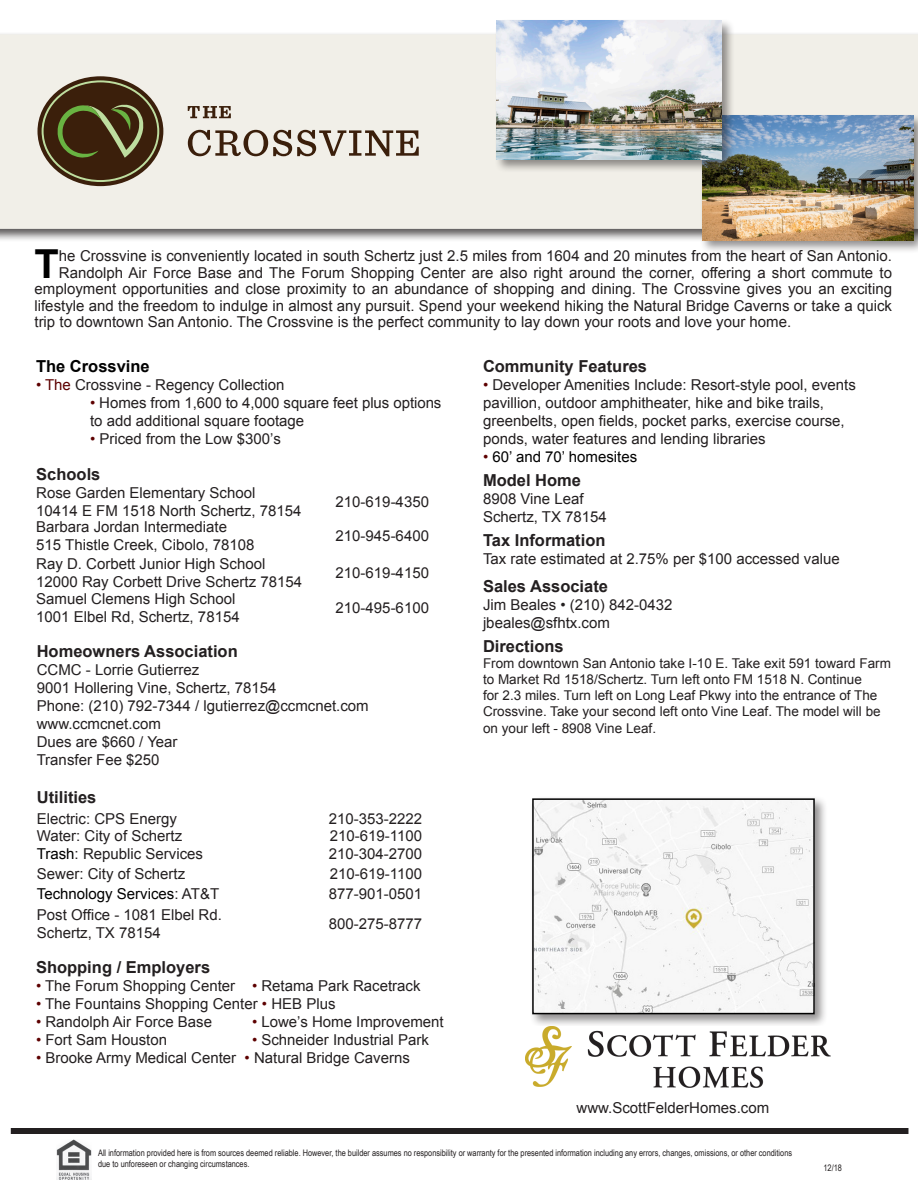
<style>
.page{position:relative;width:918px;height:1188px;background:#fff}
.page>*{position:absolute;margin:0;border:0;box-sizing:border-box;transform-origin:0 0}
.t1{font:700 39.9px "Arial";color:#000}
.t2{font:700 16.5px "Arial";color:#231f20}
.t3{font:700 16.5px "Arial";color:#000}
.t4{font:15px/18px "Arial";color:#231f20}
.t5{font:15px "Arial";color:#000}
.t6{font:13.5px/16.2px "Arial";color:#231f20}
.t7{font:9px "Arial Narrow";color:#231f20}
.s1{color:#5d0000}
.s2{color:#000}
.s3{color:#231f20}
</style>
<div class="page">
<div style="left:0;top:32px;width:918px;height:210px;background:#231f20;opacity:.75"></div>
<div style="left:0;top:34px;width:918px;height:195px;background:#f1efe8"></div>
<div style="left:699px;top:113px;width:219px;height:140px;background:#231f20;opacity:.5"></div>
<img style="left:702px;top:116px;width:211px;height:124px">
<div style="left:494px;top:18px;width:241px;height:155px;background:#231f20;opacity:.5"></div>
<img style="left:497px;top:21px;width:225px;height:138px">
<div style="left:529px;top:795px;width:299px;height:233px;background:#231f20;opacity:.5"></div>
<img style="left:535px;top:801px;width:277px;height:210px">
<div style="left:532px;top:798px;width:283px;height:216px;border:2px solid #000"></div>
<svg style="left:188px;top:130px;width:231px;height:26px;background:#b0a599"></svg>
<svg style="left:188px;top:106px;width:43px;height:12px"></svg>
<div style="left:38px;top:76px;width:125px;height:110px;background:#3b1f0b;border-radius:50%"></div>
<svg style="left:42px;top:80px;width:117px;height:102px"></svg>
<div style="left:11px;top:1128px;width:897px;height:6px;border:2px solid #231f20"></div>
<img style="left:526px;top:1027px;width:304px;height:60px">
<img style="left:56px;top:1139px;width:36px;height:41px">
<p class="t1" style="left:34px;top:237px;width:26px">T</p>
<p class="t4" style="left:59px;top:247px;width:835px">he Crossvine is conveniently located in south Schertz just 2.5 miles from 1604 and 20 minutes from the heart of San Antonio.</p>
<p class="t4" style="left:59px;top:264px;width:835px">Randolph Air Force Base and The Forum Shopping Center are also right around the corner, offering a short commute to</p>
<p class="t4" style="left:34px;top:280px;width:859px">employment opportunities and close proximity to an abundance of shopping and dining. The Crossvine gives you an exciting</p>
<p class="t4" style="left:34px;top:297px;width:859px">lifestyle and the freedom to indulge in almost any pursuit. Spend your weekend hiking the Natural Bridge Caverns or take a quick</p>
<p class="t4" style="left:34px;top:313px;width:758px">trip to downtown San Antonio. The Crossvine is the perfect community to lay down your roots and love your home.</p>
<p class="t3" style="left:36px;top:355px;width:115px">The Crossvine</p>
<p class="t4" style="left:36px;top:376px;width:250px"><span class="s1">• The</span> Crossvine - Regency Collection</p>
<p class="t4" style="left:90px;top:394px;width:353px"><span class="s1">•</span> Homes from 1,600 to 4,000 square feet plus options to add additional square footage</p>
<p class="t4" style="left:90px;top:430px;width:192px"><span class="s1">•</span> Priced from the Low $300’s</p>
<p class="t2" style="left:36px;top:463px;width:66px">Schools</p>
<p class="t4" style="left:36px;top:484px;width:221px">Rose Garden Elementary School</p>
<p class="t4" style="left:36px;top:502px;width:267px">10414 E FM 1518 North Schertz, 78154</p>
<p class="t4" style="left:36px;top:518px;width:192px">Barbara Jordan Intermediate</p>
<p class="t4" style="left:36px;top:536px;width:220px">515 Thistle Creek, Cibolo, 78108</p>
<p class="t4" style="left:36px;top:555px;width:231px">Ray D. Corbett Junior High School</p>
<p class="t4" style="left:36px;top:573px;width:267px">12000 Ray Corbett Drive Schertz 78154</p>
<p class="t4" style="left:36px;top:590px;width:201px">Samuel Clemens High School</p>
<p class="t4" style="left:36px;top:608px;width:205px">1001 Elbel Rd, Schertz, 78154</p>
<p class="t4" style="left:336px;top:493px;width:95px">210-619-4350</p>
<p class="t4" style="left:336px;top:527px;width:95px">210-945-6400</p>
<p class="t4" style="left:336px;top:564px;width:95px">210-619-4150</p>
<p class="t4" style="left:336px;top:599px;width:95px">210-495-6100</p>
<p class="t2" style="left:37px;top:640px;width:203px">Homeowners Association</p>
<p class="t4" style="left:37px;top:661px;width:164px">CCMC - Lorrie Gutierrez</p>
<p class="t4" style="left:37px;top:679px;width:241px">9001 Hollering Vine, Schertz, 78154</p>
<p class="t4" style="left:37px;top:697px;width:334px">Phone: (210) 792-7344 / lgutierrez@ccmcnet.com</p>
<p class="t4" style="left:37px;top:715px;width:126px">www.ccmcnet.com</p>
<p class="t4" style="left:37px;top:733px;width:142px">Dues are $660 / Year</p>
<p class="t4" style="left:37px;top:751px;width:124px">Transfer Fee $250</p>
<p class="t2" style="left:37px;top:786px;width:61px">Utilities</p>
<p class="t4" style="left:37px;top:810px;width:142px">Electric: CPS Energy</p>
<p class="t4" style="left:329px;top:810px;width:95px">210-353-2222</p>
<p class="t4" style="left:37px;top:827px;width:147px">Water: City of Schertz</p>
<p class="t4" style="left:330px;top:827px;width:94px">210-619-1100</p>
<p class="t4" style="left:37px;top:845px;width:168px"><span class="s2">Trash</span>: Republic Services</p>
<p class="t4" style="left:329px;top:845px;width:95px">210-304-2700</p>
<p class="t4" style="left:37px;top:865px;width:150px">Sewer: City of Schertz</p>
<p class="t4" style="left:330px;top:865px;width:94px">210-619-1100</p>
<p class="t5" style="left:37px;top:884px;width:184px">Technology Services<span class="s3">: AT&amp;T</span></p>
<p class="t4" style="left:329px;top:885px;width:95px">877-901-0501</p>
<p class="t4" style="left:37px;top:906px;width:187px">Post Office - 1081 Elbel Rd.</p>
<p class="t4" style="left:37px;top:924px;width:125px">Schertz, TX 78154</p>
<p class="t4" style="left:329px;top:915px;width:95px">800-275-8777</p>
<p class="t2" style="left:36px;top:957px;width:176px">Shopping / Employers</p>
<p class="t4" style="left:36px;top:977px;width:386px"><span class="s1">•</span> The Forum Shopping Center <span class="s1">•</span> Retama Park Racetrack</p>
<p class="t4" style="left:36px;top:995px;width:301px"><span class="s1">•</span> The Fountains Shopping Center <span class="s1">•</span> HEB Plus</p>
<p class="t4" style="left:36px;top:1013px;width:178px"><span class="s1">•</span> Randolph Air Force Base</p>
<p class="t4" style="left:252px;top:1013px;width:193px"><span class="s1">•</span> Lowe’s Home Improvement</p>
<p class="t4" style="left:36px;top:1031px;width:133px"><span class="s1">•</span> Fort Sam Houston</p>
<p class="t4" style="left:252px;top:1031px;width:178px"><span class="s1">•</span> Schneider Industrial Park</p>
<p class="t4" style="left:36px;top:1049px;width:375px"><span class="s1">•</span> Brooke Army Medical Center <span class="s1">•</span> Natural Bridge Caverns</p>
<p class="t2" style="left:483px;top:355px;width:166px">Community Features</p>
<p class="t4" style="left:483px;top:376px;width:374px"><span class="s1">•</span> Developer Amenities Include: Resort-style pool, events pavillion, outdoor amphitheater, hike and bike trails, greenbelts, open fields, pocket parks, exercise course, ponds, water features and lending libraries</p>
<p class="t5" style="left:483px;top:447px;width:156px"><span class="s1">•</span> 60’ and 70’ homesites</p>
<p class="t2" style="left:483px;top:469px;width:100px">Model Home</p>
<p class="t4" style="left:483px;top:490px;width:102px">8908 Vine Leaf</p>
<p class="t4" style="left:483px;top:508px;width:125px">Schertz, TX 78154</p>
<p class="t2" style="left:483px;top:530px;width:124px">Tax Information</p>
<p class="t4" style="left:483px;top:550px;width:358px">Tax rate estimated at 2.75% per $100 accessed value</p>
<p class="t2" style="left:483px;top:575px;width:127px">Sales Associate</p>
<p class="t4" style="left:483px;top:596px;width:191px">Jim Beales • (210) 842-0432</p>
<p class="t4" style="left:483px;top:614px;width:128px">jbeales@sfhtx.com</p>
<p class="t2" style="left:483px;top:635px;width:82px">Directions</p>
<p class="t6" style="left:483px;top:655px;width:409px">From downtown San Antonio take I-10 E. Take exit 591 toward Farm to Market Rd 1518/Schertz. Turn left onto FM 1518 N. Continue<br>for 2.3 miles. Turn left on Long Leaf Pkwy into the entrance of The Crossvine. Take your second left onto Vine Leaf. The model will be on your left - 8908 Vine Leaf.</p>
<p class="t4" style="left:577px;top:1099px;width:194px">www.ScottFelderHomes.com</p>
<p class="t7" style="left:98px;top:1147px;width:696px">All information provided here is from sources deemed reliable. However, the builder assumes no responsibility or warranty for the presented information including any errors, changes, omissions, or other conditions</p>
<p class="t7" style="left:98px;top:1157px;width:153px">due to unforeseen or changing circumstances.</p>
<p class="t7" style="left:824px;top:1161px;width:20px">12/18</p>
</div>
